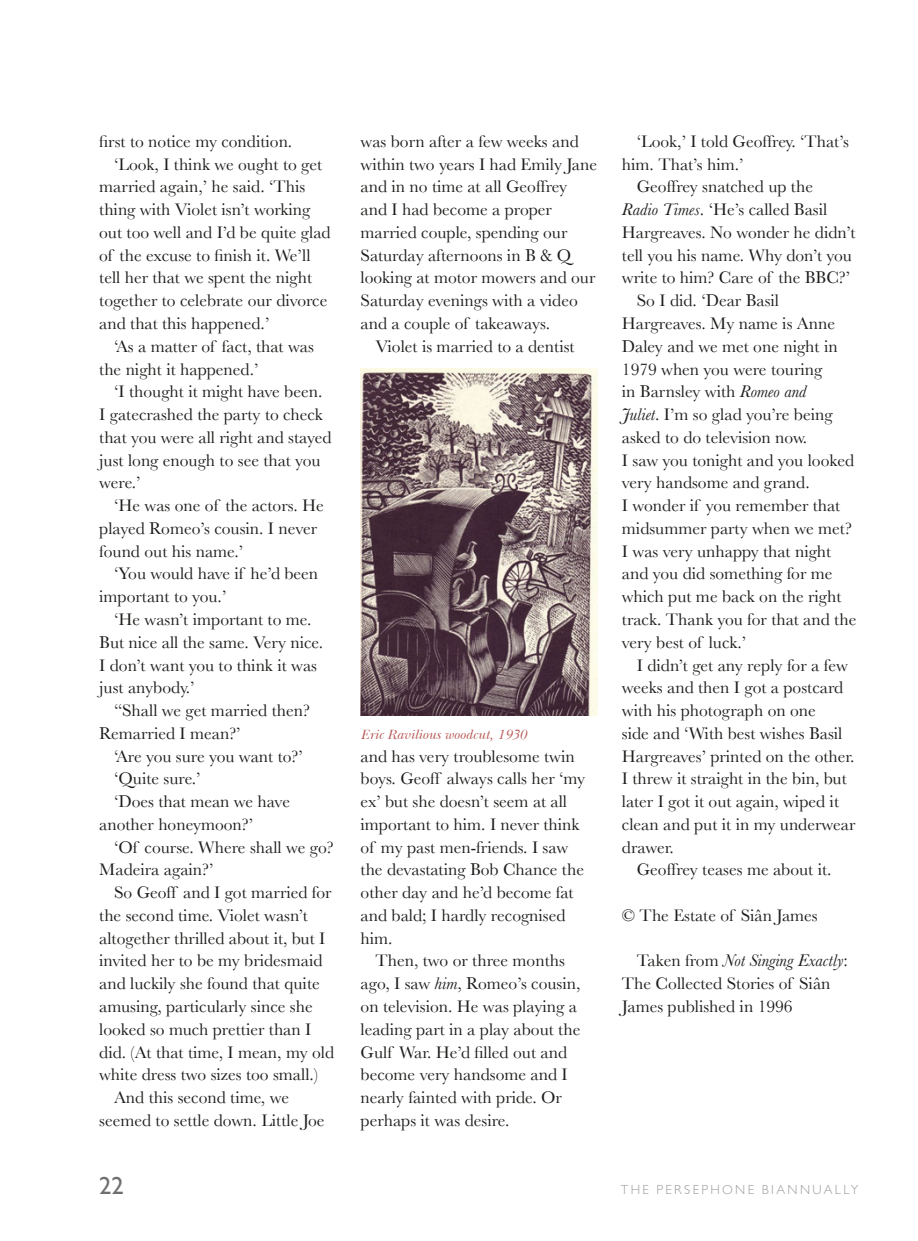
<style>
.page{position:relative;width:918px;height:1241px;background:#fff}
.page>*{position:absolute;margin:0;border:0;box-sizing:border-box;transform-origin:0 0}
.t1{font:24.5px "Gill Sans";color:#706f6f}
.t2{font:17.5px/22.8px "Baskerville";color:#1d1d1b}
.t3{font:italic 14px "New Baskerville ITC Pro";letter-spacing:.005em;color:#b85c58}
.t4{font:300 13.12px "Gill Sans";letter-spacing:.18em;color:#9d9d9c}
.s1{font-style:italic}
</style>
<div class="page">
<img style="left:360px;top:369px;width:237px;height:346px">
<p class="t2" style="left:99px;top:130px;width:195px">first to notice my condition.</p>
<p class="t2" style="left:114px;top:152px;width:210px">‘Look, I think we ought to get</p>
<p class="t2" style="left:99px;top:175px;width:208px">married again,’ he said. ‘This</p>
<p class="t2" style="left:99px;top:198px;width:213px">thing with Violet isn’t working</p>
<p class="t2" style="left:99px;top:221px;width:233px">out too well and I’d be quite glad</p>
<p class="t2" style="left:99px;top:243px;width:213px">of the excuse to finish it. We’ll</p>
<p class="t2" style="left:99px;top:266px;width:214px">tell her that we spent the night</p>
<p class="t2" style="left:99px;top:289px;width:230px">together to celebrate our divorce</p>
<p class="t2" style="left:99px;top:312px;width:172px">and that this happened.’</p>
<p class="t2" style="left:114px;top:334px;width:201px">‘As a matter of fact, that was</p>
<p class="t2" style="left:99px;top:357px;width:161px">the night it happened.’</p>
<p class="t2" style="left:114px;top:380px;width:210px">‘I thought it might have been.</p>
<p class="t2" style="left:99px;top:403px;width:225px">I gatecrashed the party to check</p>
<p class="t2" style="left:99px;top:425px;width:234px">that you were all right and stayed</p>
<p class="t2" style="left:99px;top:448px;width:223px">just long enough to see that you</p>
<p class="t2" style="left:99px;top:471px;width:43px">were.’</p>
<p class="t2" style="left:114px;top:494px;width:211px">‘He was one of the actors. He</p>
<p class="t2" style="left:99px;top:516px;width:219px">played Romeo’s cousin. I never</p>
<p class="t2" style="left:99px;top:539px;width:145px">found out his name.’</p>
<p class="t2" style="left:114px;top:562px;width:206px">‘You would have if he’d been</p>
<p class="t2" style="left:99px;top:585px;width:129px">important to you.’</p>
<p class="t2" style="left:114px;top:607px;width:199px">‘He wasn’t important to me.</p>
<p class="t2" style="left:99px;top:630px;width:225px">But nice all the same. Very nice.</p>
<p class="t2" style="left:99px;top:653px;width:219px">I don’t want you to think it was</p>
<p class="t2" style="left:99px;top:676px;width:97px">just anybody.’</p>
<p class="t2" style="left:114px;top:698px;width:197px">“Shall we get married then?</p>
<p class="t2" style="left:99px;top:721px;width:143px">Remarried I mean?’</p>
<p class="t2" style="left:114px;top:744px;width:190px">‘Are you sure you want to?’</p>
<p class="t2" style="left:114px;top:767px;width:88px">‘Quite sure.’</p>
<p class="t2" style="left:114px;top:789px;width:177px">‘Does that mean we have</p>
<p class="t2" style="left:99px;top:812px;width:155px">another honeymoon?’</p>
<p class="t2" style="left:114px;top:835px;width:221px">‘Of course. Where shall we go?</p>
<p class="t2" style="left:99px;top:858px;width:116px">Madeira again?’</p>
<p class="t2" style="left:114px;top:880px;width:219px">So Geoff and I got married for</p>
<p class="t2" style="left:99px;top:903px;width:210px">the second time. Violet wasn’t</p>
<p class="t2" style="left:99px;top:926px;width:228px">altogether thrilled about it, but I</p>
<p class="t2" style="left:99px;top:949px;width:225px">invited her to be my bridesmaid</p>
<p class="t2" style="left:99px;top:971px;width:222px">and luckily she found that quite</p>
<p class="t2" style="left:99px;top:994px;width:215px">amusing, particularly since she</p>
<p class="t2" style="left:99px;top:1017px;width:214px">looked so much prettier than I</p>
<p class="t2" style="left:99px;top:1040px;width:236px">did. (At that time, I mean, my old</p>
<p class="t2" style="left:99px;top:1062px;width:220px">white dress two sizes too small.)</p>
<p class="t2" style="left:114px;top:1085px;width:176px">And this second time, we</p>
<p class="t2" style="left:99px;top:1108px;width:227px">seemed to settle down. Little Joe</p>
<p class="t2" style="left:360px;top:130px;width:238px">was born after a few weeks and within two years I had Emily Jane and in no time at all Geoffrey and I had become a proper married couple, spending our<br>Saturday afternoons in B &amp; Q looking at motor mowers and our<br>Saturday evenings with a video and a couple of takeaways.</p>
<p class="t2" style="left:375px;top:334px;width:201px">Violet is married to a dentist</p>
<p class="t3" style="left:360px;top:726px;width:167px">Eric Ravilious woodcut, 1930</p>
<p class="t2" style="left:360px;top:744px;width:226px">and has very troublesome twin boys. Geoff always calls her ‘my ex’ but she doesn’t seem at all important to him. I never think of my past men-friends. I saw the devastating Bob Chance the other day and he’d become fat and bald; I hardly recognised him.</p>
<p class="t2" style="left:360px;top:949px;width:221px;text-indent:15px">Then, two or three months ago, I saw <span class="s1">him</span>, Romeo’s cousin, on television. He was playing a leading part in a play about the<br>Gulf War. He’d filled out and become very handsome and I nearly fainted with pride. Or perhaps it was desire.</p>
<p class="t2" style="left:637px;top:130px;width:214px">‘Look,’ I told Geoffrey. ‘That’s</p>
<p class="t2" style="left:622px;top:152px;width:123px">him. That’s him.’</p>
<p class="t2" style="left:637px;top:175px;width:178px">Geoffrey snatched up the</p>
<p class="t2" style="left:622px;top:198px;width:207px"><span class="s1">Radio Times</span>. ‘He’s called Basil</p>
<p class="t2" style="left:622px;top:221px;width:235px">Hargreaves. No wonder he didn’t</p>
<p class="t2" style="left:622px;top:243px;width:232px">tell you his name. Why don’t you</p>
<p class="t2" style="left:622px;top:266px;width:230px">write to him? Care of the BBC?’</p>
<p class="t2" style="left:637px;top:289px;width:144px">So I did. ‘Dear Basil</p>
<p class="t2" style="left:622px;top:312px;width:215px">Hargreaves. My name is Anne</p>
<p class="t2" style="left:622px;top:334px;width:217px">Daley and we met one night in</p>
<p class="t2" style="left:622px;top:357px;width:202px">1979 when you were touring</p>
<p class="t2" style="left:622px;top:380px;width:186px">in Barnsley with <span class="s1">Romeo and</span></p>
<p class="t2" style="left:622px;top:403px;width:212px"><span class="s1">Juliet</span>. I’m so glad you’re being</p>
<p class="t2" style="left:622px;top:425px;width:187px">asked to do television now.</p>
<p class="t2" style="left:622px;top:448px;width:234px">I saw you tonight and you looked</p>
<p class="t2" style="left:622px;top:471px;width:189px">very handsome and grand.</p>
<p class="t2" style="left:622px;top:494px;width:220px">I wonder if you remember that</p>
<p class="t2" style="left:622px;top:516px;width:231px">midsummer party when we met?</p>
<p class="t2" style="left:622px;top:539px;width:211px">I was very unhappy that night</p>
<p class="t2" style="left:622px;top:562px;width:212px">and you did something for me</p>
<p class="t2" style="left:622px;top:585px;width:221px">which put me back on the right</p>
<p class="t2" style="left:622px;top:607px;width:236px">track. Thank you for that and the</p>
<p class="t2" style="left:622px;top:630px;width:126px">very best of luck.’</p>
<p class="t2" style="left:637px;top:653px;width:213px">I didn’t get any reply for a few</p>
<p class="t2" style="left:622px;top:676px;width:223px">weeks and then I got a postcard</p>
<p class="t2" style="left:622px;top:698px;width:195px">with his photograph on one</p>
<p class="t2" style="left:622px;top:721px;width:222px">side and ‘With best wishes Basil</p>
<p class="t2" style="left:622px;top:744px;width:234px">Hargreaves’ printed on the other.</p>
<p class="t2" style="left:622px;top:767px;width:226px">I threw it straight in the bin, but</p>
<p class="t2" style="left:622px;top:789px;width:219px">later I got it out again, wiped it</p>
<p class="t2" style="left:622px;top:812px;width:235px">clean and put it in my underwear</p>
<p class="t2" style="left:622px;top:835px;width:53px">drawer.</p>
<p class="t2" style="left:637px;top:858px;width:196px">Geoffrey teases me about it.</p>
<p class="t2" style="left:622px;top:903px;width:197px">© The Estate of Siân James</p>
<p class="t2" style="left:622px;top:949px;width:227px;text-indent:15px">Taken from <span class="s1">Not Singing Exactly</span>:<br>The Collected Stories of Siân<br>James published in 1996</p>
<h1 class="t1" style="left:99px;top:1171px;width:26px">22</h1>
<p class="t4" style="left:621px;top:1178px;width:239px">THE PERSEPHONE BIANNUALLY</p>
</div>
